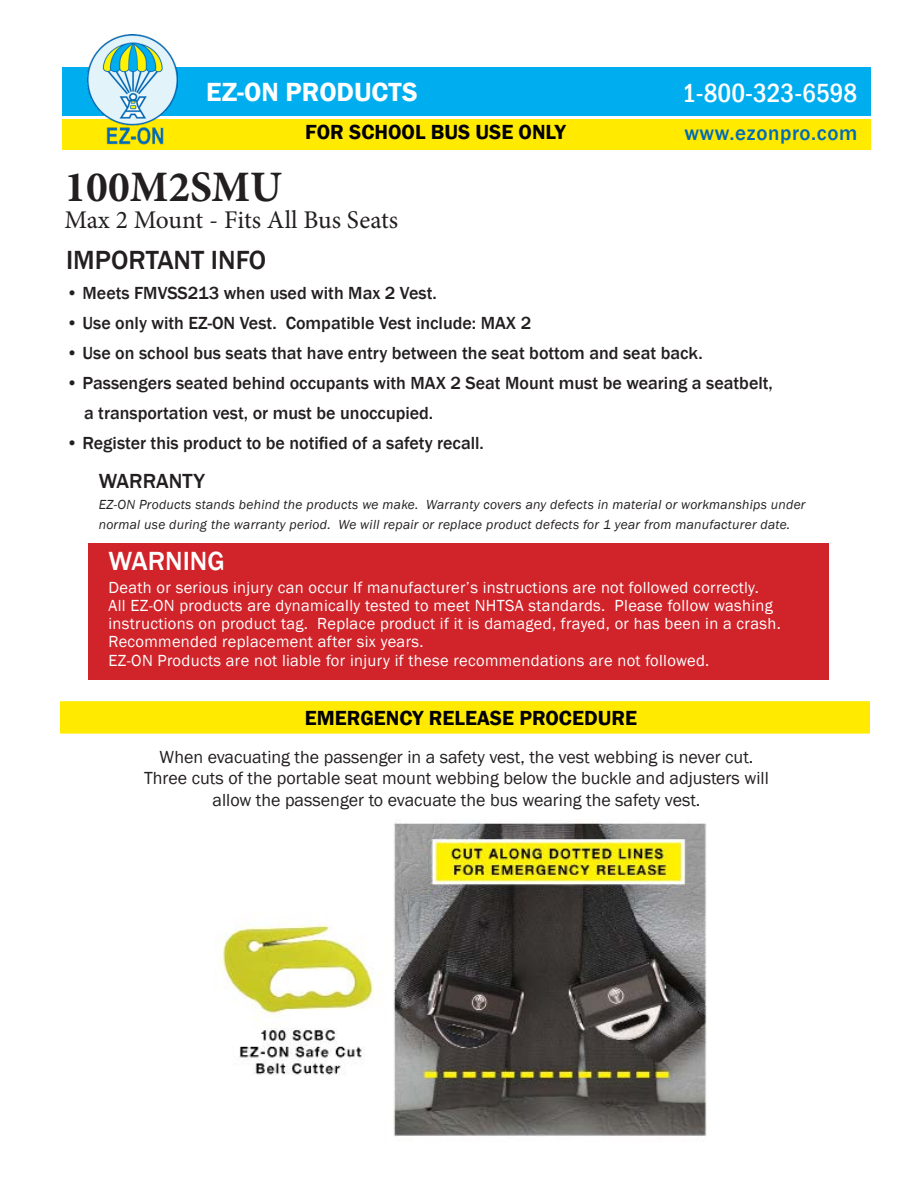
<style>
.page{position:relative;width:918px;height:1188px;background:#fff}
.page>*{position:absolute;margin:0;border:0;box-sizing:border-box;transform-origin:0 0}
.t1{font:700 43.5px "Minion Pro";color:#231f20}
.t2{font:500 condensed 27px "Franklin Gothic";color:#fff}
.t3{font:600 27px "Franklin Gothic";color:#fff}
.t4{font:500 27px "Franklin Gothic";color:#231f20}
.t5{font:500 27px "Franklin Gothic";color:#fff}
.t6{font:25.5px "Minion Pro";color:#231f20}
.t7{font:600 21px "Franklin Gothic";color:#000}
.t8{font:500 21px "Franklin Gothic";letter-spacing:.03em;color:#006ab6}
.t9{font:500 21px "Franklin Gothic";color:#231f20}
.t10{font:500 18px "Franklin Gothic";color:#231f20}
.t11{font:18px "Franklin Gothic";color:#231f20}
.t12{font:16.5px/18px "Franklin Gothic";letter-spacing:.02em;color:#fff}
.t13{font:italic 13.5px/19.5px "Franklin Gothic";letter-spacing:.02em;color:#231f20}
</style>
<div class="page">
<div style="left:63px;top:119px;width:808px;height:31px;background:#ffea00"></div>
<div style="left:62px;top:67px;width:808px;height:48px;background:#00aeef"></div>
<img style="left:88px;top:35px;width:90px;height:110px">
<div style="left:60px;top:701px;width:810px;height:33px;background:#ffea00;border:2px solid #ffea00"></div>
<div style="left:88px;top:543px;width:741px;height:137px;background:#d1232a"></div>
<img style="left:220px;top:822px;width:487px;height:315px">
<p class="t3" style="left:206px;top:76px;width:213px">EZ-ON PRODUCTS</p>
<p class="t2" style="left:682px;top:75px;width:177px">1-800-323-6598</p>
<p class="t8" style="left:684px;top:120px;width:175px">www.ezonpro.com</p>
<p class="t7" style="left:305px;top:119px;width:262px">FOR SCHOOL BUS USE ONLY</p>
<p class="t1" style="left:64px;top:157px;width:219px">100M2SMU</p>
<p class="t6" style="left:64px;top:203px;width:335px">Max 2 Mount - Fits All Bus Seats</p>
<p class="t4" style="left:66px;top:244px;width:202px">IMPORTANT INFO</p>
<p class="t10" style="left:66px;top:282px;width:372px">• Meets FMVSS213 when used with Max 2 Vest.</p>
<p class="t10" style="left:66px;top:312px;width:467px">• Use only with EZ-ON Vest. Compatible Vest include: MAX 2</p>
<p class="t10" style="left:66px;top:342px;width:638px">• Use on school bus seats that have entry between the seat bottom and seat back.</p>
<p class="t10" style="left:66px;top:372px;width:708px">• Passengers seated behind occupants with MAX 2 Seat Mount must be wearing a seatbelt,</p>
<p class="t10" style="left:84px;top:402px;width:351px">a transportation vest, or must be unoccupied.</p>
<p class="t10" style="left:66px;top:432px;width:419px">• Register this product to be notified of a safety recall.</p>
<p class="t9" style="left:99px;top:468px;width:108px">WARRANTY</p>
<p class="t13" style="left:99px;top:495px;width:708px">EZ-ON Products stands behind the products we make. Warranty covers any defects in material or workmanships under normal use during the warranty period. We will repair or replace product defects for 1 year from manufacturer date.</p>
<p class="t5" style="left:109px;top:545px;width:118px">WARNING</p>
<p class="t12" style="left:109px;top:579px;width:652px">Death or serious injury can occur If manufacturer’s instructions are not followed correctly.</p>
<p class="t12" style="left:109px;top:597px;width:674px">All EZ-ON products are dynamically tested to meet NHTSA standards. Please follow washing instructions on product tag. Replace product if it is damaged, frayed, or has been in a crash.<br>Recommended replacement after six years.</p>
<p class="t12" style="left:109px;top:652px;width:602px">EZ-ON Products are not liable for injury if these recommendations are not followed.</p>
<p class="t7" style="left:305px;top:705px;width:334px">EMERGENCY RELEASE PROCEDURE</p>
<p class="t11" style="left:160px;top:746px;width:595px">When evacuating the passenger in a safety vest, the vest webbing is never cut.</p>
<p class="t11" style="left:144px;top:767px;width:626px">Three cuts of the portable seat mount webbing below the buckle and adjusters will</p>
<p class="t11" style="left:213px;top:789px;width:489px">allow the passenger to evacuate the bus wearing the safety vest.</p>
</div>
